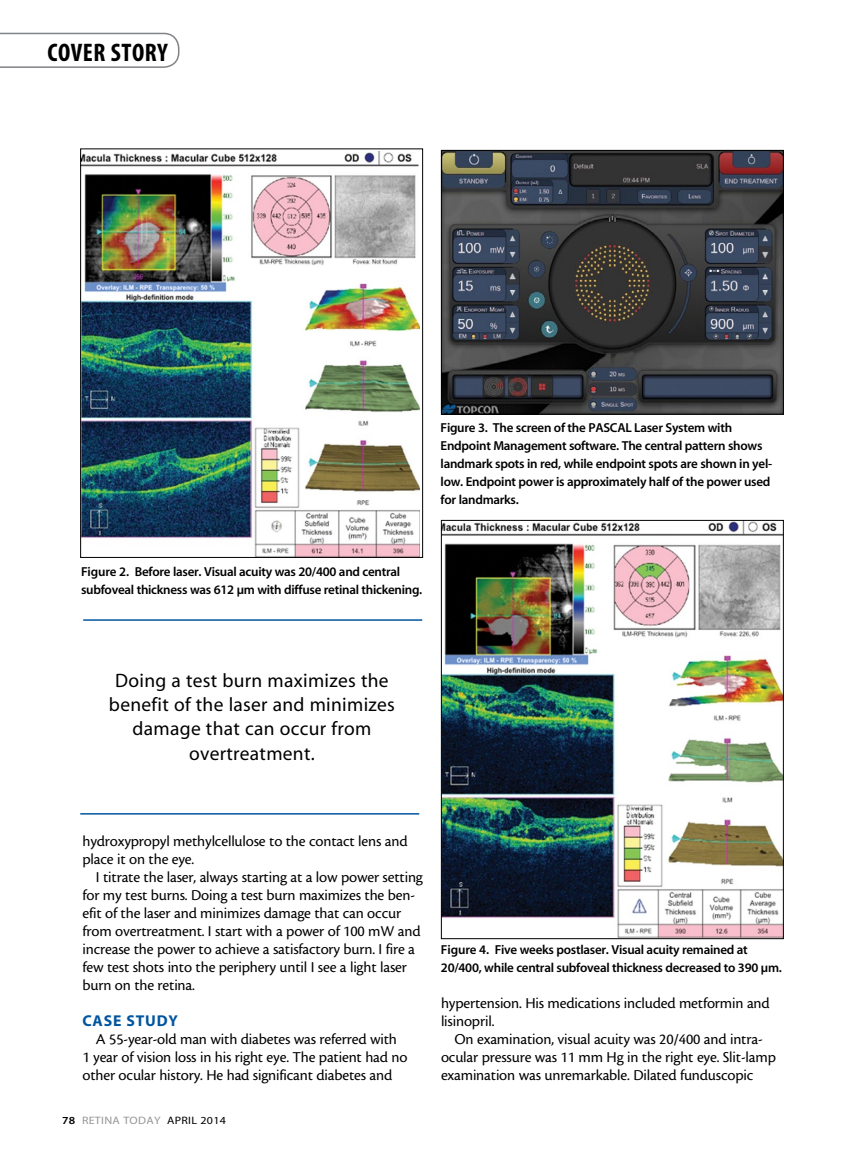
<style>
.page{position:relative;width:864px;height:1161px;background:#fff}
.page>*{position:absolute;margin:0;border:0;box-sizing:border-box;transform-origin:0 0}
.t1{font:25.5px "Myriad MM 700 300";letter-spacing:.02em;color:#000}
.t2{font:19.5px/24px "Myriad MM 400 600";letter-spacing:.015em;color:#000;text-align:center}
.t3{font:15.75px/18px "Cronos MM 408 10";letter-spacing:-.01em;color:#000}
.t4{font:15.75px "Myriad MM 700 600";letter-spacing:.05em;color:#00559f}
.t5{font:13.05px/18px "Myriad MM 565 600";letter-spacing:-.02em;color:#000}
.t6{font:10.8px "Myriad MM 400 600";letter-spacing:.025em;color:#939598;scale:1.11 1}
.s1{font-family:"Myriad MM 565 600";color:#000}
.s2{color:#000}
</style>
<div class="page">
<svg style="left:0;top:33px;width:179px;height:35px"></svg>
<img style="left:82px;top:152px;width:338px;height:404px">
<div style="left:80px;top:148px;width:343px;height:410px;border:1px solid #000"></div>
<img style="left:443px;top:152px;width:339px;height:261px">
<div style="left:441px;top:150px;width:343px;height:265px;border:1px solid #000"></div>
<img style="left:443px;top:522px;width:339px;height:415px">
<div style="left:441px;top:520px;width:343px;height:419px;border:1px solid #000"></div>
<hr style="left:83px;top:619px;width:339px;height:2px;background:#00559f">
<hr style="left:80px;top:813px;width:339px;height:2px;background:#00559f">
<h1 class="t1" style="left:48px;top:40px;width:122px">COVER STORY</h1>
<p class="t5" style="left:441px;top:419px;width:333px">Figure 3. The screen of the PASCAL Laser System with Endpoint Management software. The central pattern shows landmark spots in red, while endpoint spots are shown in yel&shy;low. Endpoint power is approximately half of the power used for landmarks.</p>
<p class="t5" style="left:81px;top:563px;width:343px">Figure 2. Before laser. Visual acuity was 20/400 and central subfoveal thickness was 612 µm with diffuse retinal thickening.</p>
<p class="t2" style="left:109px;top:670px;width:288px">Doing a test burn maximizes the benefit of the laser and minimizes damage that can occur from overtreatment.</p>
<p class="t3" style="left:82px;top:832px;width:327px">hydroxypropyl methylcellulose to the contact lens and place it on the eye.</p>
<p class="t3" style="left:82px;top:868px;width:342px;text-indent:13px">I titrate the laser, always starting at a low power setting for my test burns. Doing a test burn maximizes the ben&shy;efit of the laser and minimizes damage that can occur from overtreatment. I start with a power of 100 mW and increase the power to achieve a satisfactory burn. I fire a few test shots into the periphery until I see a light laser burn on the retina.</p>
<p class="t4" style="left:82px;top:1013px;width:97px">CASE STUDY</p>
<p class="t3" style="left:82px;top:1030px;width:327px;text-indent:13px">A 55-year-old man with diabetes was referred with<br>1 year of vision loss in his right eye. The patient had no other ocular history. He had significant diabetes and</p>
<p class="t6" style="left:62px;top:1115px;width:149px"><span class="s1">78</span> Retina Today <span class="s2">April 2014</span></p>
<p class="t5" style="left:441px;top:941px;width:342px">Figure 4. Five weeks postlaser. Visual acuity remained at<br>20/400, while central subfoveal thickness decreased to 390 µm.</p>
<p class="t3" style="left:441px;top:994px;width:330px">hypertension. His medications included metformin and lisinopril.</p>
<p class="t3" style="left:441px;top:1030px;width:336px;text-indent:13px">On examination, visual acuity was 20/400 and intra&shy;ocular pressure was 11 mm Hg in the right eye. Slit-lamp examination was unremarkable. Dilated funduscopic</p>
</div>
